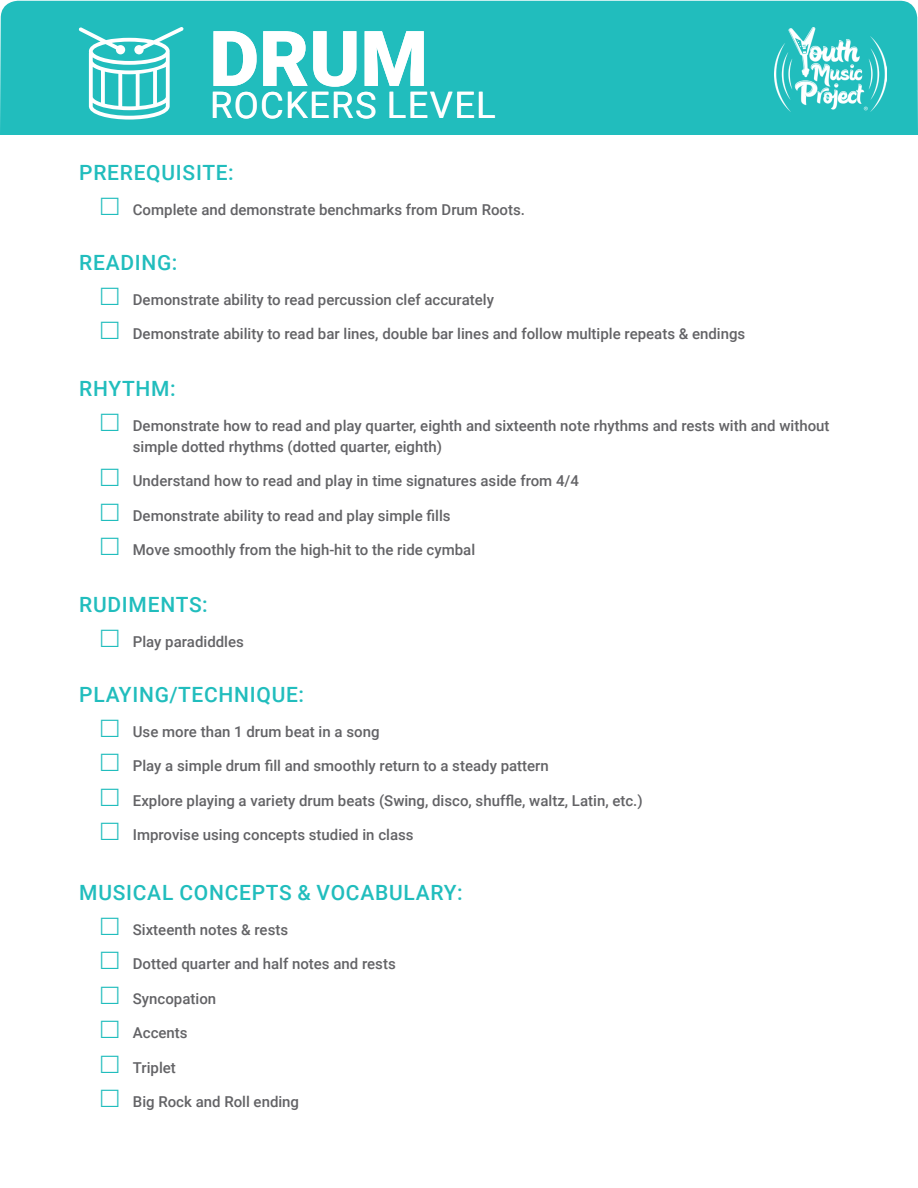
<style>
.page{position:relative;width:918px;height:1188px;background:#fff}
.page>*{position:absolute;margin:0;border:0;box-sizing:border-box;transform-origin:0 0}
.t1{font:900 76.95px "Roboto";color:#fff}
.t2{font:36.45px "Roboto";letter-spacing:.035em;color:#fff}
.T_Header{font:500 21px "Roboto";letter-spacing:.035em;color:#21bdbd}
.t3{font:500 15px/21px "Roboto";color:#636366}
</style>
<div class="page">
<div style="left:0;top:1px;width:918px;height:134px;background:#21bdbd"></div>
<img style="left:775px;top:27px;width:111px;height:85px">
<svg style="left:79px;top:27px;width:105px;height:93px"></svg>
<p class="t1" style="left:209px;top:5px;width:220px">DRUM</p>
<p class="t2" style="left:210px;top:80px;width:287px">ROCKERS LEVEL</p>
<p class="T_Header" style="left:79px;top:158px;width:156px">PREREQUISITE:</p>
<p class="t3" style="left:133px;top:198px;width:394px">Complete and demonstrate benchmarks from Drum Roots.</p>
<p class="T_Header" style="left:79px;top:248px;width:100px">READING:</p>
<p class="t3" style="left:133px;top:288px;width:363px">Demonstrate ability to read percussion clef accurately</p>
<p class="t3" style="left:133px;top:323px;width:614px">Demonstrate ability to read bar lines, double bar lines and follow multiple repeats &amp; endings</p>
<p class="T_Header" style="left:79px;top:374px;width:98px">RHYTHM:</p>
<p class="t3" style="left:133px;top:414px;width:698px">Demonstrate how to read and play quarter, eighth and sixteenth note rhythms and rests with and without simple dotted rhythms (dotted quarter, eighth)</p>
<p class="t3" style="left:133px;top:470px;width:448px">Understand how to read and play in time signatures aside from 4/4</p>
<p class="t3" style="left:133px;top:504px;width:319px">Demonstrate ability to read and play simple fills</p>
<p class="t3" style="left:133px;top:539px;width:344px">Move smoothly from the high-hit to the ride cymbal</p>
<p class="T_Header" style="left:79px;top:590px;width:130px">RUDIMENTS:</p>
<p class="t3" style="left:133px;top:630px;width:113px">Play paradiddles</p>
<p class="T_Header" style="left:79px;top:680px;width:226px">PLAYING/TECHNIQUE:</p>
<p class="t3" style="left:133px;top:720px;width:248px">Use more than 1 drum beat in a song</p>
<p class="t3" style="left:133px;top:755px;width:418px">Play a simple drum fill and smoothly return to a steady pattern</p>
<p class="t3" style="left:133px;top:789px;width:511px">Explore playing a variety drum beats (Swing, disco, shuffle, waltz, Latin, etc.)</p>
<p class="t3" style="left:133px;top:824px;width:282px">Improvise using concepts studied in class</p>
<p class="T_Header" style="left:79px;top:878px;width:385px">MUSICAL CONCEPTS &amp; VOCABULARY:</p>
<p class="t3" style="left:133px;top:918px;width:157px">Sixteenth notes &amp; rests</p>
<p class="t3" style="left:133px;top:953px;width:264px">Dotted quarter and half notes and rests</p>
<p class="t3" style="left:133px;top:987px;width:85px">Syncopation</p>
<p class="t3" style="left:133px;top:1022px;width:56px">Accents</p>
<p class="t3" style="left:133px;top:1056px;width:45px">Triplet</p>
<p class="t3" style="left:133px;top:1091px;width:168px">Big Rock and Roll ending</p>
</div>
